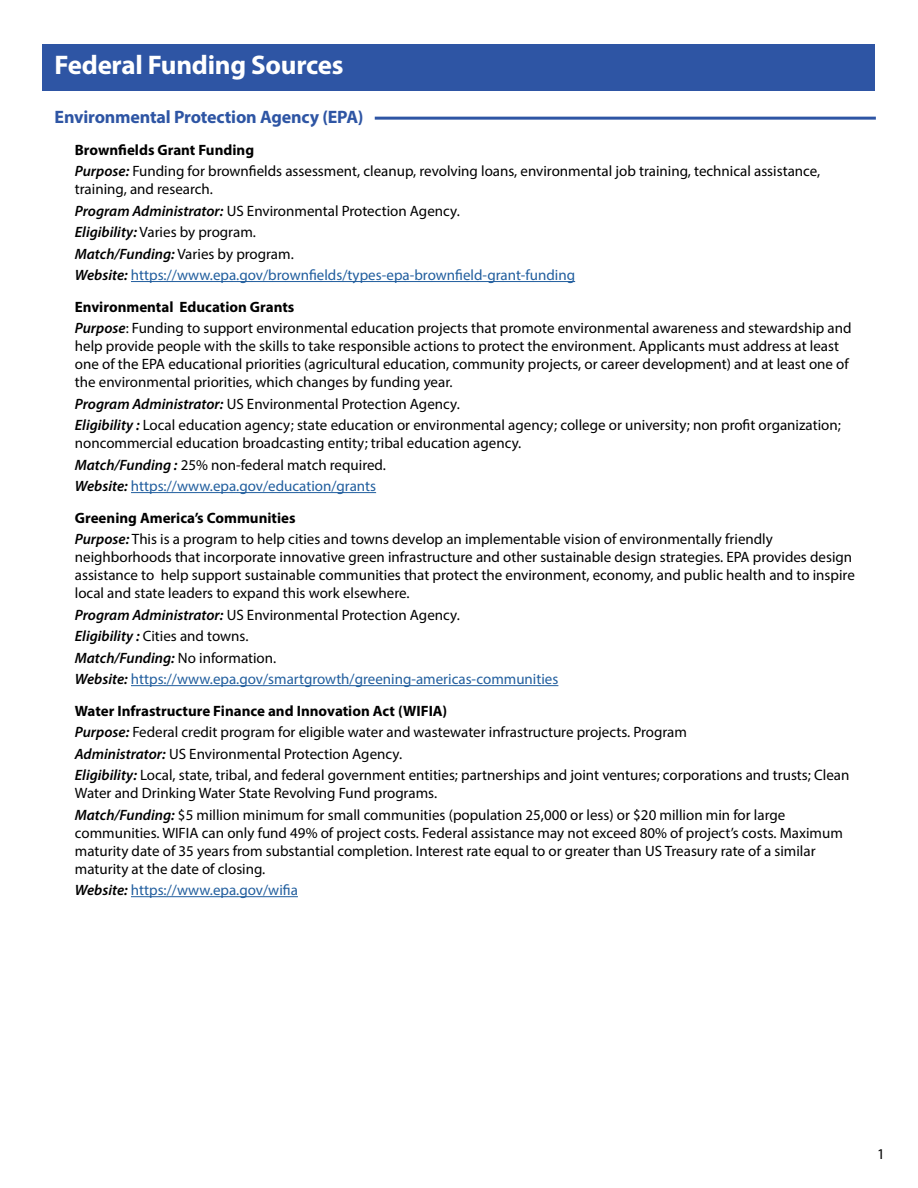
<style>
.page{position:relative;width:918px;height:1188px;background:#fff}
.page>*{position:absolute;margin:0;border:0;box-sizing:border-box;transform-origin:0 0}
.t1{font:700 27px "Myriad Pro";letter-spacing:-.01em;color:#fff}
.t2{font:700 18px "Myriad Pro";letter-spacing:-.01em;color:#2e55a4}
.t3{font:15px/21.5px "Myriad Pro";color:#000}
.t4{font:15px "Myriad Pro";color:#215e9e}
.s1{font-weight:700}
.s2{font-weight:600;font-style:italic}
.s3{color:#215e9e}
.s4{font-weight:600;font-style:italic;color:#000}
</style>
<div class="page">
<div style="left:42px;top:44px;width:833px;height:47px;background:#2e55a4"></div>
<hr style="left:131px;top:281px;width:444px;height:1px;background:#215e9e">
<hr style="left:131px;top:492px;width:245px;height:1px;background:#215e9e">
<hr style="left:131px;top:685px;width:427px;height:1px;background:#215e9e">
<hr style="left:131px;top:896px;width:167px;height:1px;background:#215e9e">
<hr style="left:375px;top:117px;width:501px;height:3px;background:#2e55a4">
<h1 class="t1" style="left:55px;top:48px;width:290px">Federal Funding Sources</h1>
<p class="t2" style="left:55px;top:105px;width:310px">Environmental Protection Agency (EPA)</p>
<p class="t3" style="left:75px;top:139px;width:747px"><span class="s1">Brownfields Grant Funding<br></span><span class="s2">Purpose:</span> Funding for brownfields assessment, cleanup, revolving loans, environmental job training, technical assistance,</p>
<p class="t3" style="left:75px;top:178px;width:502px">training, and research.<br><span class="s2">Program Administrator:</span> US Environmental Protection Agency.<br><span class="s2">Eligibility:</span> Varies by program.<br><span class="s2">Match/Funding:</span> Varies by program.<br><span class="s2">Website:</span> <span class="s3">https://www.epa.gov/brownfields/types-epa-brownfield-grant-funding</span></p>
<p class="t3" style="left:75px;top:296px;width:778px"><span class="s1">Environmental Education Grants<br></span><span class="s2">Purpose</span>: Funding to support environmental education projects that promote environmental awareness and stewardship and</p>
<p class="t3" style="left:75px;top:337px;width:776px;line-height:18px">help provide people with the skills to take responsible actions to protect the environment. Applicants must address at least one of the EPA educational priorities (agricultural education, community projects, or career development) and at least one of the environmental priorities, which changes by funding year.</p>
<p class="t3" style="left:75px;top:393px;width:767px"><span class="s2">Program Administrator:</span> US Environmental Protection Agency.<br><span class="s2">Eligibility :</span> Local education agency; state education or environmental agency; college or university; non profit organization;</p>
<p class="t3" style="left:75px;top:432px;width:448px">noncommercial education broadcasting entity; tribal education agency.<br><span class="s2">Match/Funding :</span> 25% non-federal match required.<br><span class="s2">Website:</span> <span class="s3">https://www.epa.gov/education/grants</span></p>
<p class="t3" style="left:75px;top:507px;width:700px"><span class="s1">Greening America’s Communities<br></span><span class="s2">Purpose:</span> This is a program to help cities and towns develop an implementable vision of environmentally friendly</p>
<p class="t3" style="left:75px;top:548px;width:782px;line-height:18px">neighborhoods that incorporate innovative green infrastructure and other sustainable design strategies. EPA provides design assistance to help support sustainable communities that protect the environment, economy, and public health and to inspire local and state leaders to expand this work elsewhere.</p>
<p class="t3" style="left:75px;top:604px;width:485px"><span class="s2">Program Administrator:</span> US Environmental Protection Agency.<br><span class="s2">Eligibility :</span> Cities and towns.<br><span class="s2">Match/Funding:</span> No information.<br><span class="s2">Website:</span> <span class="s3">https://www.epa.gov/smartgrowth/greening-americas-communities</span></p>
<p class="t3" style="left:75px;top:700px;width:776px"><span class="s1">Water Infrastructure Finance and Innovation Act (WIFIA)<br></span><span class="s2">Purpose:</span> Federal credit program for eligible water and wastewater infrastructure projects. Program<br><span class="s2">Administrator:</span> US Environmental Protection Agency.<br><span class="s2">Eligibility:</span> Local, state, tribal, and federal government entities; partnerships and joint ventures; corporations and trusts; Clean</p>
<p class="t3" style="left:75px;top:782px;width:712px">Water and Drinking Water State Revolving Fund programs.<br><span class="s2">Match/Funding:</span> $5 million minimum for small communities (population 25,000 or less) or $20 million min for large</p>
<p class="t3" style="left:75px;top:823px;width:770px;line-height:18px">communities. WIFIA can only fund 49% of project costs. Federal assistance may not exceed 80% of project’s costs. Maximum maturity date of 35 years from substantial completion. Interest rate equal to or greater than US Treasury rate of a similar maturity at the date of closing.</p>
<p class="t4" style="left:75px;top:881px;width:225px"><span class="s4">Website:</span> https://www.epa.gov/wifia</p>
<p class="t3" style="left:877px;top:1143px;width:9px">1</p>
</div>
